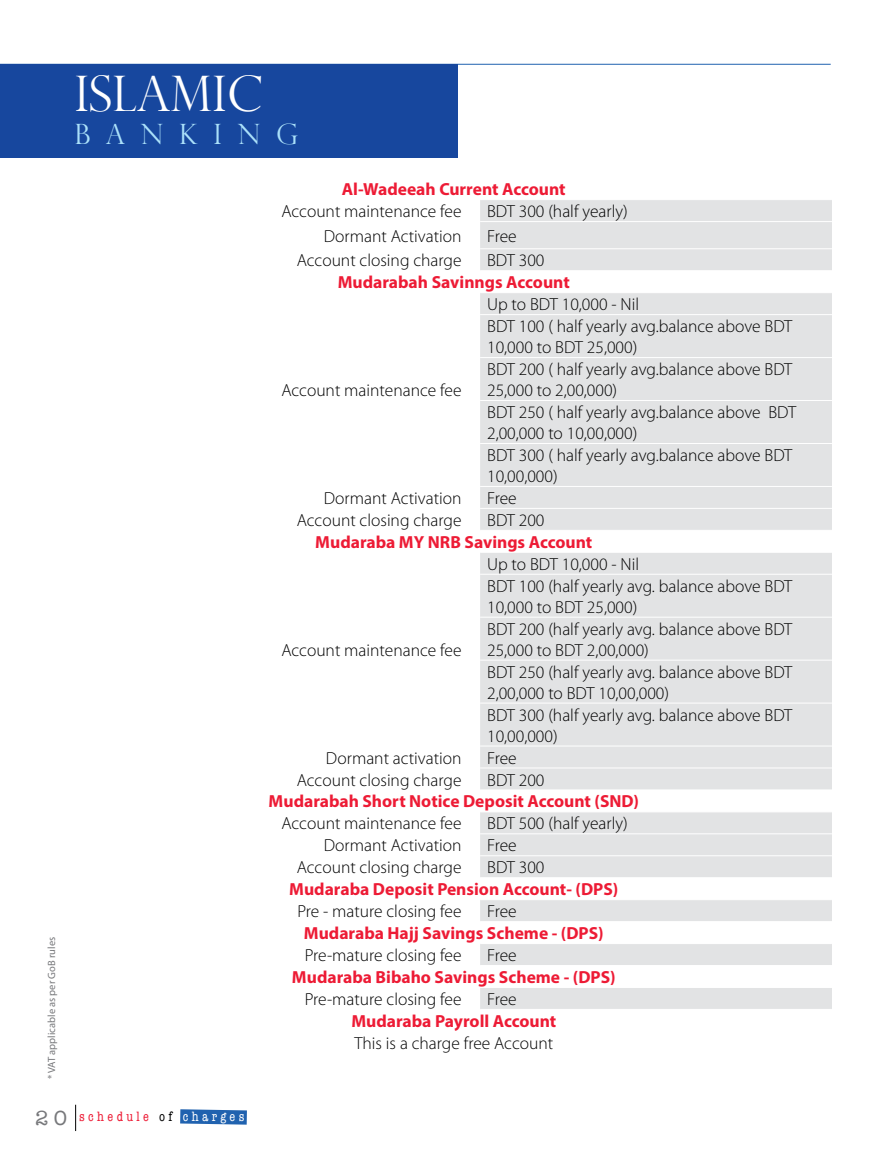
<style>
.page{position:relative;width:895px;height:1172px;background:#fff}
.page>*{position:absolute;margin:0;border:0;box-sizing:border-box;transform-origin:0 0}
.t1{font:300 49px "Perpetua Titling";color:#fff}
.t2{font:300 28px "Perpetua Titling";letter-spacing:.56em;color:#abe1fa}
.t3{font:300 17.5px/21.5px "Myriad Pro";color:#000}
.t4{font:700 17.5px "Myriad Pro";color:#ed1b35}
.t5{font:condensed 14px "American Typewriter";letter-spacing:.24em;color:#ed1b35}
.t6{font:10.5px "Myriad Pro";color:#77787b}
.s1{font-stretch:normal;font-size:21px;color:#77787b}
.s2{color:#000}
.s3{color:#fff}
</style>
<div class="page">
<svg style="left:180px;top:1109px;width:67px;height:15px"></svg>
<svg style="left:75px;top:1105px;width:1px;height:26px"></svg>
<hr style="left:0;top:64px;width:830px;height:1px;background:#2062af">
<svg style="left:480px;top:200px;width:352px;height:809px;fill:#e2e3e4"></svg>
<hr style="left:480px;top:221px;width:352px;height:1px;background:#fff">
<hr style="left:480px;top:248px;width:352px;height:1px;background:#fff">
<hr style="left:480px;top:270px;width:352px;height:1px;background:#fff">
<hr style="left:480px;top:292px;width:352px;height:1px;background:#fff">
<hr style="left:480px;top:314px;width:352px;height:1px;background:#fff">
<hr style="left:480px;top:357px;width:352px;height:1px;background:#fff">
<hr style="left:480px;top:400px;width:352px;height:1px;background:#fff">
<hr style="left:480px;top:443px;width:352px;height:1px;background:#fff">
<hr style="left:480px;top:486px;width:352px;height:1px;background:#fff">
<hr style="left:480px;top:508px;width:352px;height:1px;background:#fff">
<hr style="left:480px;top:530px;width:352px;height:1px;background:#fff">
<hr style="left:480px;top:552px;width:352px;height:1px;background:#fff">
<hr style="left:480px;top:574px;width:352px;height:1px;background:#fff">
<hr style="left:480px;top:617px;width:352px;height:1px;background:#fff">
<hr style="left:480px;top:660px;width:352px;height:1px;background:#fff">
<hr style="left:480px;top:703px;width:352px;height:1px;background:#fff">
<hr style="left:480px;top:745px;width:352px;height:1px;background:#fff">
<hr style="left:480px;top:767px;width:352px;height:1px;background:#fff">
<hr style="left:480px;top:789px;width:352px;height:1px;background:#fff">
<hr style="left:480px;top:811px;width:352px;height:1px;background:#fff">
<hr style="left:480px;top:833px;width:352px;height:1px;background:#fff">
<hr style="left:480px;top:855px;width:352px;height:1px;background:#fff">
<hr style="left:480px;top:877px;width:352px;height:1px;background:#fff">
<hr style="left:480px;top:899px;width:352px;height:1px;background:#fff">
<hr style="left:480px;top:921px;width:352px;height:1px;background:#fff">
<hr style="left:480px;top:943px;width:352px;height:1px;background:#fff">
<hr style="left:480px;top:965px;width:352px;height:1px;background:#fff">
<hr style="left:480px;top:987px;width:352px;height:1px;background:#fff">
<div style="left:0;top:64px;width:457px;height:94px;background:#17479e"></div>
<h1 class="t1" style="left:74px;top:64px;width:189px">ISLAMIC</h1>
<h2 class="t2" style="left:74px;top:118px;width:225px">BANKING</h2>
<p class="t4" style="left:342px;top:178px;width:225px">Al-Wadeeah Current Account</p>
<p class="t3" style="left:281px;top:201px;width:182px">Account maintenance fee</p>
<p class="t3" style="left:487px;top:201px;width:142px">BDT 300 (half yearly)</p>
<p class="t3" style="left:324px;top:225px;width:139px">Dormant Activation</p>
<p class="t3" style="left:487px;top:225px;width:31px">Free</p>
<p class="t3" style="left:297px;top:250px;width:166px">Account closing charge</p>
<p class="t3" style="left:487px;top:250px;width:59px">BDT 300</p>
<p class="t4" style="left:338px;top:271px;width:233px">Mudarabah Savinngs Account</p>
<p class="t3" style="left:281px;top:380px;width:182px">Account maintenance fee</p>
<p class="t3" style="left:487px;top:294px;width:310px">Up to BDT 10,000 - Nil<br>BDT 100 ( half yearly avg.balance above BDT<br>10,000 to BDT 25,000)<br>BDT 200 ( half yearly avg.balance above BDT<br>25,000 to 2,00,000)<br>BDT 250 ( half yearly avg.balance above BDT<br>2,00,000 to 10,00,000)<br>BDT 300 ( half yearly avg.balance above BDT<br>10,00,000)</p>
<p class="t3" style="left:324px;top:488px;width:139px">Dormant Activation</p>
<p class="t3" style="left:487px;top:488px;width:31px">Free</p>
<p class="t3" style="left:297px;top:510px;width:166px">Account closing charge</p>
<p class="t3" style="left:487px;top:510px;width:59px">BDT 200</p>
<p class="t4" style="left:315px;top:530px;width:278px">Mudaraba MY NRB Savings Account</p>
<p class="t6" style="left:46px;top:1079px;width:144px;rotate:-90deg">* VAT applicable as per GoB rules</p>
<p class="t5" style="left:35px;top:1106px;width:211px"><span class="s1">20</span> schedule <span class="s2">of</span> <span class="s3">charges</span></p>
<p class="t3" style="left:281px;top:639px;width:182px">Account maintenance fee</p>
<p class="t3" style="left:487px;top:553px;width:307px">Up to BDT 10,000 - Nil<br>BDT 100 (half yearly avg. balance above BDT<br>10,000 to BDT 25,000)<br>BDT 200 (half yearly avg. balance above BDT<br>25,000 to BDT 2,00,000)<br>BDT 250 (half yearly avg. balance above BDT<br>2,00,000 to BDT 10,00,000)<br>BDT 300 (half yearly avg. balance above BDT<br>10,00,000)</p>
<p class="t3" style="left:326px;top:747px;width:137px">Dormant activation</p>
<p class="t3" style="left:487px;top:747px;width:31px">Free</p>
<p class="t3" style="left:297px;top:769px;width:166px">Account closing charge</p>
<p class="t3" style="left:487px;top:769px;width:59px">BDT 200</p>
<p class="t4" style="left:269px;top:790px;width:372px">Mudarabah Short Notice Deposit Account (SND)</p>
<p class="t3" style="left:281px;top:813px;width:182px">Account maintenance fee</p>
<p class="t3" style="left:487px;top:813px;width:142px">BDT 500 (half yearly)</p>
<p class="t3" style="left:324px;top:835px;width:139px">Dormant Activation</p>
<p class="t3" style="left:487px;top:835px;width:31px">Free</p>
<p class="t3" style="left:297px;top:857px;width:166px">Account closing charge</p>
<p class="t3" style="left:487px;top:857px;width:59px">BDT 300</p>
<p class="t4" style="left:289px;top:878px;width:330px">Mudaraba Deposit Pension Account- (DPS)</p>
<p class="t3" style="left:297px;top:901px;width:166px">Pre - mature closing fee</p>
<p class="t3" style="left:487px;top:901px;width:31px">Free</p>
<p class="t4" style="left:304px;top:922px;width:301px">Mudaraba Hajj Savings Scheme - (DPS)</p>
<p class="t3" style="left:305px;top:945px;width:158px">Pre-mature closing fee</p>
<p class="t3" style="left:487px;top:945px;width:31px">Free</p>
<p class="t4" style="left:292px;top:966px;width:325px">Mudaraba Bibaho Savings Scheme - (DPS)</p>
<p class="t3" style="left:305px;top:989px;width:158px">Pre-mature closing fee</p>
<p class="t3" style="left:487px;top:989px;width:31px">Free</p>
<p class="t4" style="left:351px;top:1009px;width:206px">Mudaraba Payroll Account</p>
<p class="t3" style="left:354px;top:1032px;width:200px">This is a charge free Account</p>
</div>
